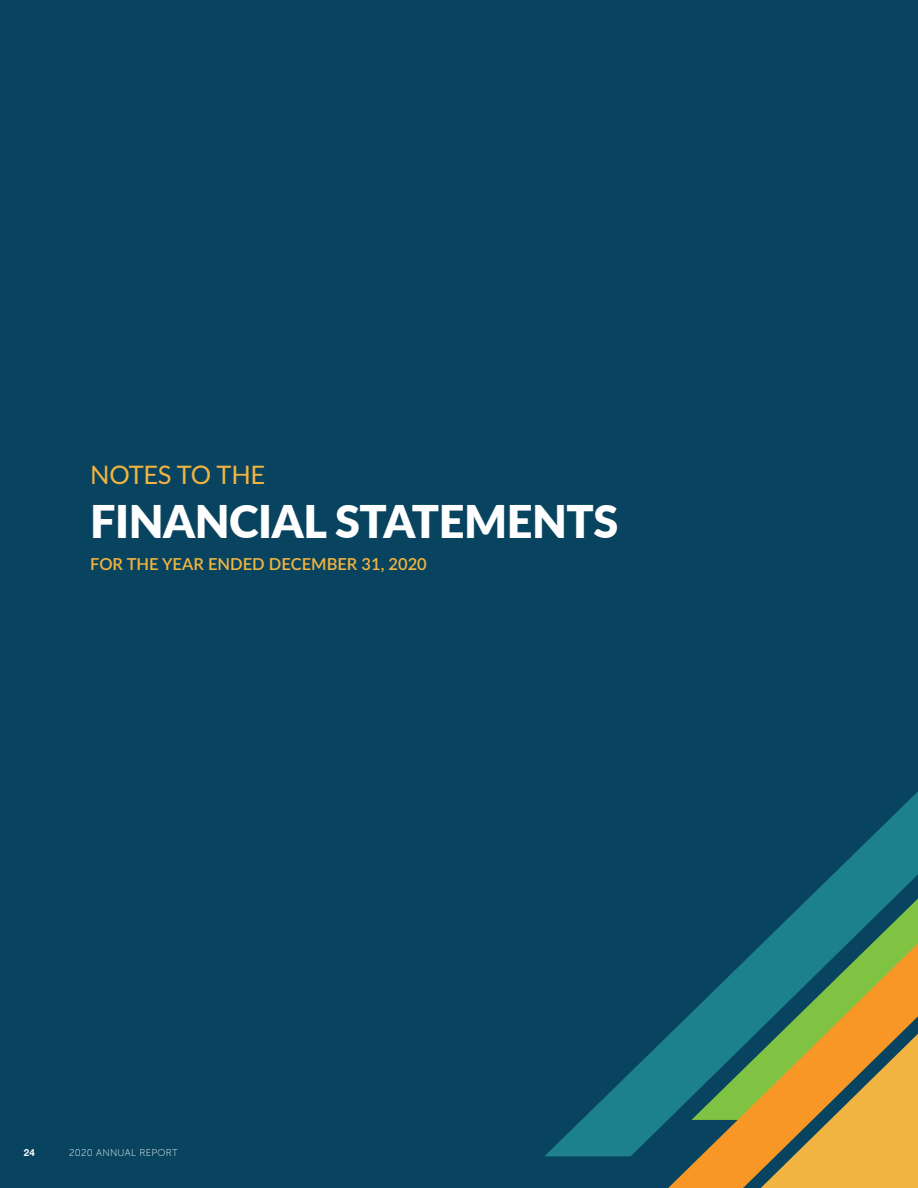
<style>
.page{position:relative;width:918px;height:1188px;background:#08445f}
.page>*{position:absolute;margin:0;border:0;box-sizing:border-box;transform-origin:0 0}
.t1{font:900 45px "Lato";letter-spacing:-.01em;color:#fff}
.t2{font:25.5px "Lato";letter-spacing:-.01em;color:#f2b440}
.t3{font:600 16.5px "Lato";color:#f2b440}
.t4{font:9.75px "Museo Sans 100";letter-spacing:.03em;color:#fff}
.t5{font:700 9.75px "Helvetica Neue";color:#fff}
</style>
<div class="page">
<svg style="left:865px;top:818px;width:53px;height:25px"></svg>
<svg style="left:544px;top:843px;width:374px;height:345px"></svg>
<p class="t2" style="left:90px;top:457px;width:177px">NOTES TO THE</p>
<p class="t1" style="left:90px;top:488px;width:530px">FINANCIAL STATEMENTS</p>
<p class="t3" style="left:90px;top:552px;width:338px">FOR THE YEAR ENDED DECEMBER 31, 2020</p>
<p class="t5" style="left:24px;top:1145px;width:13px">24</p>
<p class="t4" style="left:69px;top:1148px;width:110px">2020 ANNUAL REPORT</p>
</div>
